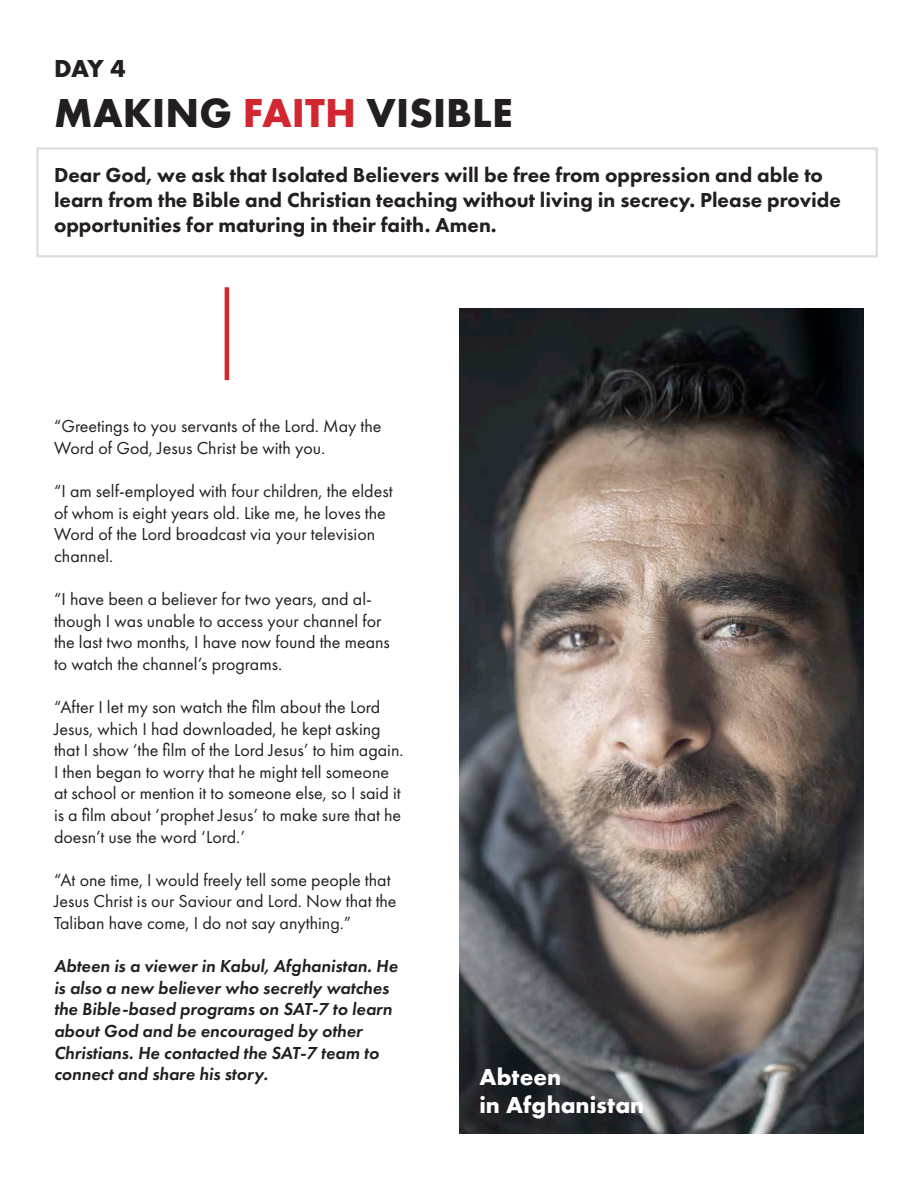
<style>
.page{position:relative;width:918px;height:1188px;background:#fff}
.page>*{position:absolute;margin:0;border:0;box-sizing:border-box;transform-origin:0 0}
.t1{font:700 42px "Futura";color:#231f20}
.t2{font:700 25.5px "Futura";color:#231f20}
.t3{font:700 24px "Futura";color:#fff}
.t4{font:800 21px/25.2px "Futura PT";color:#231f20}
.t5{font:18px/21.6px "Futura PT";color:#231f20}
.t6{font:italic 600 18px/21.6px "Futura PT";color:#231f20}
.s1{color:#d22630}
</style>
<div class="page">
<img style="left:459px;top:309px;width:405px;height:825px">
<hr style="left:225px;top:287px;width:4px;height:93px;background:#d22630">
<div style="left:36px;top:147px;width:842px;height:110px;border:2px solid #dcdddf"></div>
<p class="t2" style="left:54px;top:50px;width:73px">DAY 4</p>
<p class="t1" style="left:54px;top:84px;width:460px">MAKING <span class="s1">FAITH</span> VISIBLE</p>
<p class="t4" style="left:54px;top:162px;width:789px">Dear God, we ask that Isolated Believers will be free from oppression and able to learn from the Bible and Christian teaching without living in secrecy. Please provide opportunities for maturing in their faith. Amen.</p>
<p class="t5" style="left:54px;top:415px;width:329px">“Greetings to you servants of the Lord. May the<br>Word of God, Jesus Christ be with you.</p>
<p class="t5" style="left:54px;top:480px;width:340px">“I am self-employed with four children, the eldest of whom is eight years old. Like me, he loves the Word of the Lord broadcast via your television channel.</p>
<p class="t5" style="left:54px;top:588px;width:337px">“I have been a believer for two years, and al&shy;though I was unable to access your channel for the last two months, I have now found the means to watch the channel’s programs.</p>
<p class="t5" style="left:54px;top:696px;width:351px">“After I let my son watch the film about the Lord Jesus, which I had downloaded, he kept asking that I show ‘the film of the Lord Jesus’ to him again.<br>I then began to worry that he might tell someone at school or mention it to someone else, so I said it is a film about ‘prophet Jesus’ to make sure that he doesn’t use the word ‘Lord.’</p>
<p class="t5" style="left:54px;top:869px;width:344px">“At one time, I would freely tell some people that<br>Jesus Christ is our Saviour and Lord. Now that the<br>Taliban have come, I do not say anything.”</p>
<p class="t6" style="left:54px;top:955px;width:345px">Abteen is a viewer in Kabul, Afghanistan. He is also a new believer who secretly watches the Bible-based programs on SAT-7 to learn about God and be encouraged by other Christians. He contacted the SAT-7 team to connect and share his story.</p>
<p class="t3" style="left:480px;top:1060px;width:83px">Abteen</p>
<p class="t3" style="left:480px;top:1088px;width:166px">in Afghanistan</p>
</div>
